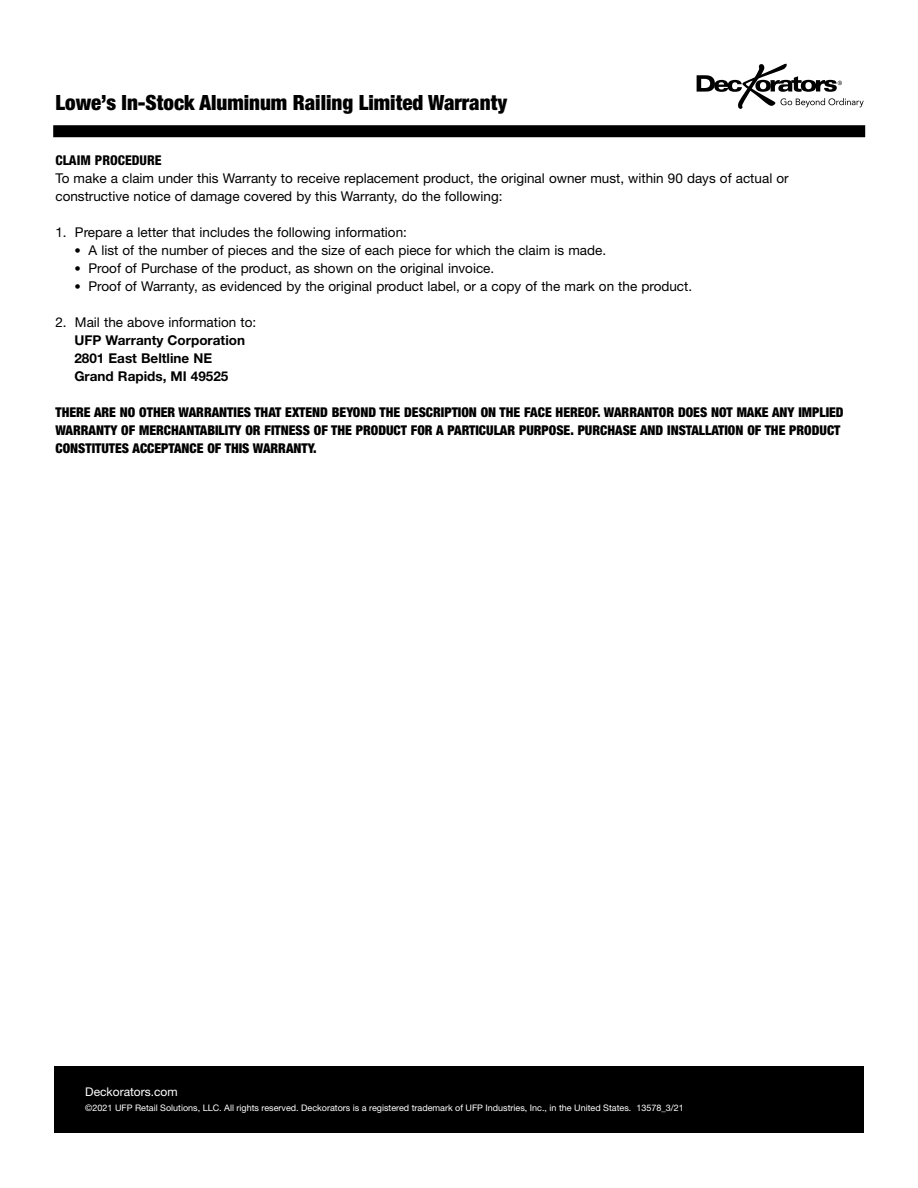
<style>
.page{position:relative;width:918px;height:1188px;background:#fff}
.page>*{position:absolute;margin:0;border:0;box-sizing:border-box;transform-origin:0 0}
.t1{font:900 condensed 21px "Helvetica Neue LT Std";color:#000}
.t2{font:13.5px/18px "Helvetica Neue";color:#000}
.t3{font:900 condensed 13.5px/18px "Helvetica Neue LT Std";color:#000}
.t4{font:700 13.5px/18px "Helvetica Neue LT Std";color:#000}
.t5{font:800 condensed 13.5px "Helvetica Neue LT Std";color:#000}
.t6{font:12px "Helvetica Neue";color:#fff}
.t7{font:9px "Helvetica Neue";color:#fff}
.s1{font-size:12.75px}
</style>
<div class="page">
<svg style="left:697px;top:64px;width:167px;height:45px"></svg>
<div style="left:54px;top:1066px;width:810px;height:67px;background:#000"></div>
<div style="left:54px;top:126px;width:810px;height:10px;background:#000"></div>
<div style="left:53px;top:125px;width:812px;height:12px;border:2px solid #000"></div>
<h1 class="t1" style="left:55px;top:89px;width:453px">Lowe’s In-Stock Aluminum Railing Limited Warranty</h1>
<p class="t5" style="left:55px;top:152px;width:108px">CLAIM PROCEDURE</p>
<p class="t2" style="left:55px;top:169px;width:735px">To make a claim under this Warranty to receive replacement product, the original owner must, within 90 days of actual or constructive notice of damage covered by this Warranty, do the following:</p>
<p class="t2" style="left:55px;top:223px;width:353px">1. Prepare a letter that includes the following information:</p>
<p class="t2" style="left:74px;top:241px;width:533px"><span class="s1">•</span> A list of the number of pieces and the size of each piece for which the claim is made.</p>
<p class="t2" style="left:74px;top:259px;width:421px"><span class="s1">•</span> Proof of Purchase of the product, as shown on the original invoice.</p>
<p class="t2" style="left:74px;top:277px;width:619px"><span class="s1">•</span> Proof of Warranty, as evidenced by the original product label, or a copy of the mark on the product.</p>
<p class="t2" style="left:55px;top:313px;width:202px">2. Mail the above information to:</p>
<p class="t4" style="left:74px;top:331px;width:172px">UFP Warranty Corporation<br>2801 East Beltline NE<br>Grand Rapids, MI 49525</p>
<p class="t3" style="left:55px;top:403px;width:790px">THERE ARE NO OTHER WARRANTIES THAT EXTEND BEYOND THE DESCRIPTION ON THE FACE HEREOF. WARRANTOR DOES NOT MAKE ANY IMPLIED<br>WARRANTY OF MERCHANTABILITY OR FITNESS OF THE PRODUCT FOR A PARTICULAR PURPOSE. PURCHASE AND INSTALLATION OF THE PRODUCT<br>CONSTITUTES ACCEPTANCE OF THIS WARRANTY.</p>
<p class="t6" style="left:85px;top:1085px;width:94px">Deckorators.com</p>
<p class="t7" style="left:85px;top:1103px;width:600px">©2021 UFP Retail Solutions, LLC. All rights reserved. Deckorators is a registered trademark of UFP Industries, Inc., in the United States. 13578_3/21</p>
</div>
